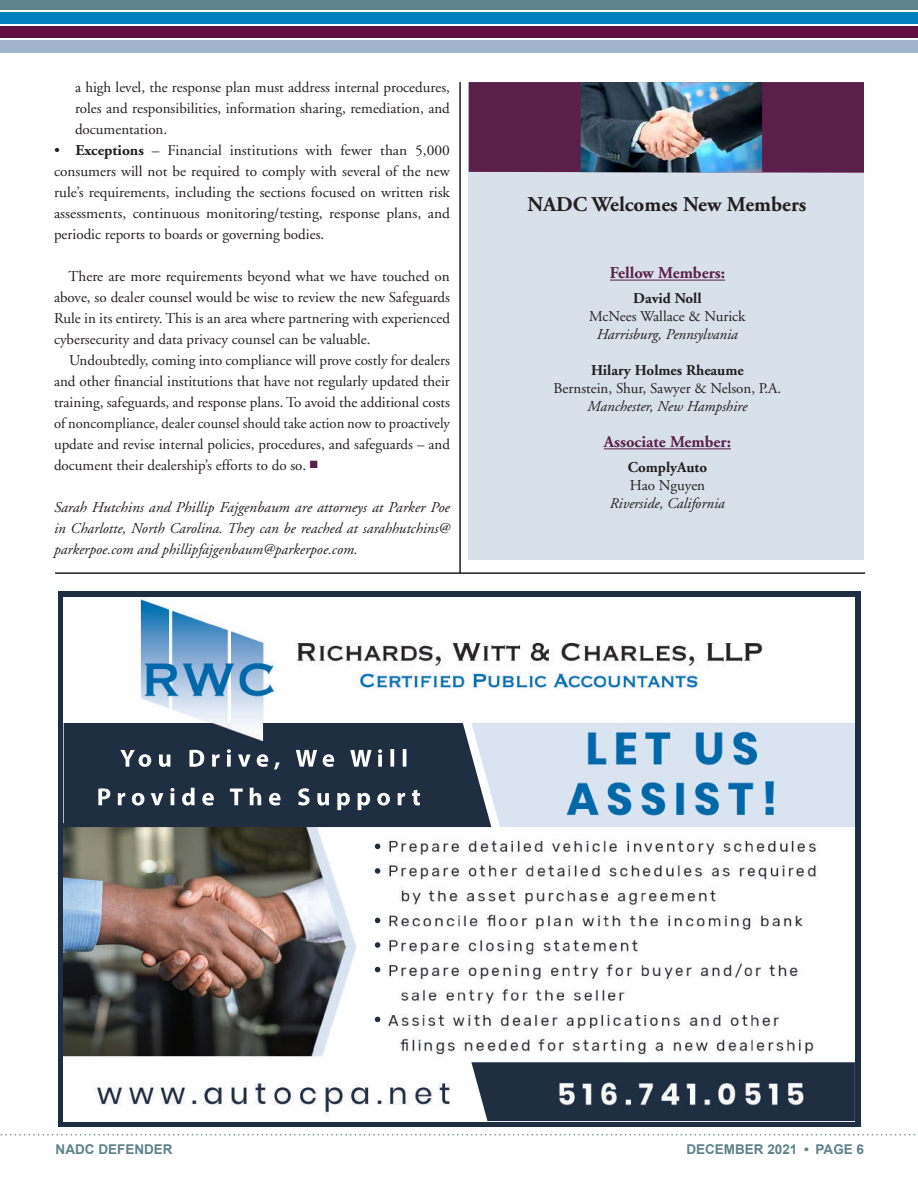
<style>
.page{position:relative;width:918px;height:1188px;background:#fff}
.page>*{position:absolute;margin:0;border:0;box-sizing:border-box;transform-origin:0 0}
.t1{font:700 21px "Adobe Garamond";color:#231f20}
.t2{font:700 16.5px "Adobe Garamond";color:#5a2049}
.t3{font:15px/21px "Adobe Garamond";color:#231f20;text-align:justify}
.t4{font:italic 15px/21px "Adobe Garamond";color:#231f20;text-align:justify}
.t5{font:700 15px "Adobe Garamond";color:#231f20}
.t6{font:700 13.5px "Arial";color:#5d8389}
.s1{font-weight:700}
</style>
<div class="page">
<svg style="left:0;top:1134px;width:915px;height:2px"></svg>
<div style="left:0;top:25px;width:918px;height:13px;background:#611242"></div>
<div style="left:0;top:11px;width:918px;height:14px;background:#0081be"></div>
<div style="left:0;top:0;width:918px;height:11px;background:#5d8389"></div>
<hr style="left:0;top:10px;width:918px;height:2px;background:#fff">
<hr style="left:0;top:24px;width:918px;height:1px;background:#fff">
<div style="left:0;top:39px;width:918px;height:14px;background:#a0b4c9"></div>
<hr style="left:55px;top:572px;width:810px;height:2px;background:#231f20">
<hr style="left:459px;top:82px;width:2px;height:491px;background:#231f20">
<div style="left:469px;top:82px;width:395px;height:477px;background:#d8e0e9"></div>
<div style="left:469px;top:82px;width:395px;height:91px;background:#5a2049"></div>
<img style="left:581px;top:82px;width:181px;height:90px">
<hr style="left:610px;top:280px;width:115px;height:1px;background:#5a2049">
<hr style="left:604px;top:448px;width:127px;height:1px;background:#5a2049">
<img style="left:58px;top:592px;width:802px;height:534px">
<img style="left:471px;top:1062px;width:389px;height:64px">
<img style="left:64px;top:597px;width:791px;height:524px">
<img style="left:491px;top:723px;width:364px;height:104px">
<img style="left:471px;top:1062px;width:384px;height:59px">
<img style="left:64px;top:723px;width:427px;height:104px">
<svg style="left:375px;top:844px;width:5px;height:5px"></svg>
<svg style="left:375px;top:868px;width:5px;height:6px"></svg>
<svg style="left:375px;top:918px;width:5px;height:5px"></svg>
<svg style="left:375px;top:942px;width:5px;height:6px"></svg>
<svg style="left:375px;top:967px;width:5px;height:5px"></svg>
<svg style="left:375px;top:1017px;width:5px;height:5px"></svg>
<p class="t3" style="left:75px;top:77px;width:376px">a high level, the response plan must address internal procedures, roles and responsibilities, information sharing, remediation, and documentation.</p>
<p class="t3" style="left:54px;top:140px;width:398px">• <span class="s1">Exceptions</span> – Financial institutions with fewer than 5,000 consumers will not be required to comply with several of the new rule’s requirements, including the sections focused on written risk assessments, continuous monitoring/testing, response plans, and periodic reports to boards or governing bodies.</p>
<p class="t3" style="left:54px;top:266px;width:398px;text-indent:15px">There are more requirements beyond what we have touched on above, so dealer counsel would be wise to review the new Safeguards Rule in its entirety. This is an area where partnering with experienced cybersecurity and data privacy counsel can be valuable.</p>
<p class="t3" style="left:54px;top:350px;width:398px;text-indent:15px">Undoubtedly, coming into compliance will prove costly for dealers and other financial institutions that have not regularly updated their training, safeguards, and response plans. To avoid the additional costs of noncompliance, dealer counsel should take action now to proactively update and revise internal policies, procedures, and safeguards – and document their dealership’s efforts to do so.</p>
<p class="t4" style="left:54px;top:497px;width:397px">Sarah Hutchins and Phillip Fajgenbaum are attorneys at Parker Poe in Charlotte, North Carolina. They can be reached at sarahhutchins@ parkerpoe.com and phillipfajgenbaum@parkerpoe.com.</p>
<h1 class="t1" style="left:527px;top:193px;width:281px">NADC Welcomes New Members</h1>
<p class="t2" style="left:610px;top:264px;width:117px">Fellow Members:</p>
<p class="t5" style="left:633px;top:290px;width:70px">David Noll</p>
<p class="t3" style="left:589px;top:306px;width:158px">McNees Wallace &amp; Nurick</p>
<p class="t4" style="left:597px;top:324px;width:143px">Harrisburg, Pennsylvania</p>
<p class="t5" style="left:591px;top:362px;width:154px">Hilary Holmes Rheaume</p>
<p class="t3" style="left:554px;top:378px;width:229px">Bernstein, Shur, Sawyer &amp; Nelson, P.A.</p>
<p class="t4" style="left:588px;top:396px;width:161px">Manchester, New Hampshire</p>
<p class="t2" style="left:604px;top:433px;width:129px">Associate Member:</p>
<p class="t5" style="left:628px;top:459px;width:81px">ComplyAuto</p>
<p class="t3" style="left:630px;top:475px;width:77px">Hao Nguyen</p>
<p class="t4" style="left:610px;top:493px;width:116px">Riverside, California</p>
<p class="t6" style="left:56px;top:1141px;width:118px">NADC DEFENDER</p>
<p class="t6" style="left:686px;top:1141px;width:179px">DECEMBER 2021 • PAGE 6</p>
</div>
